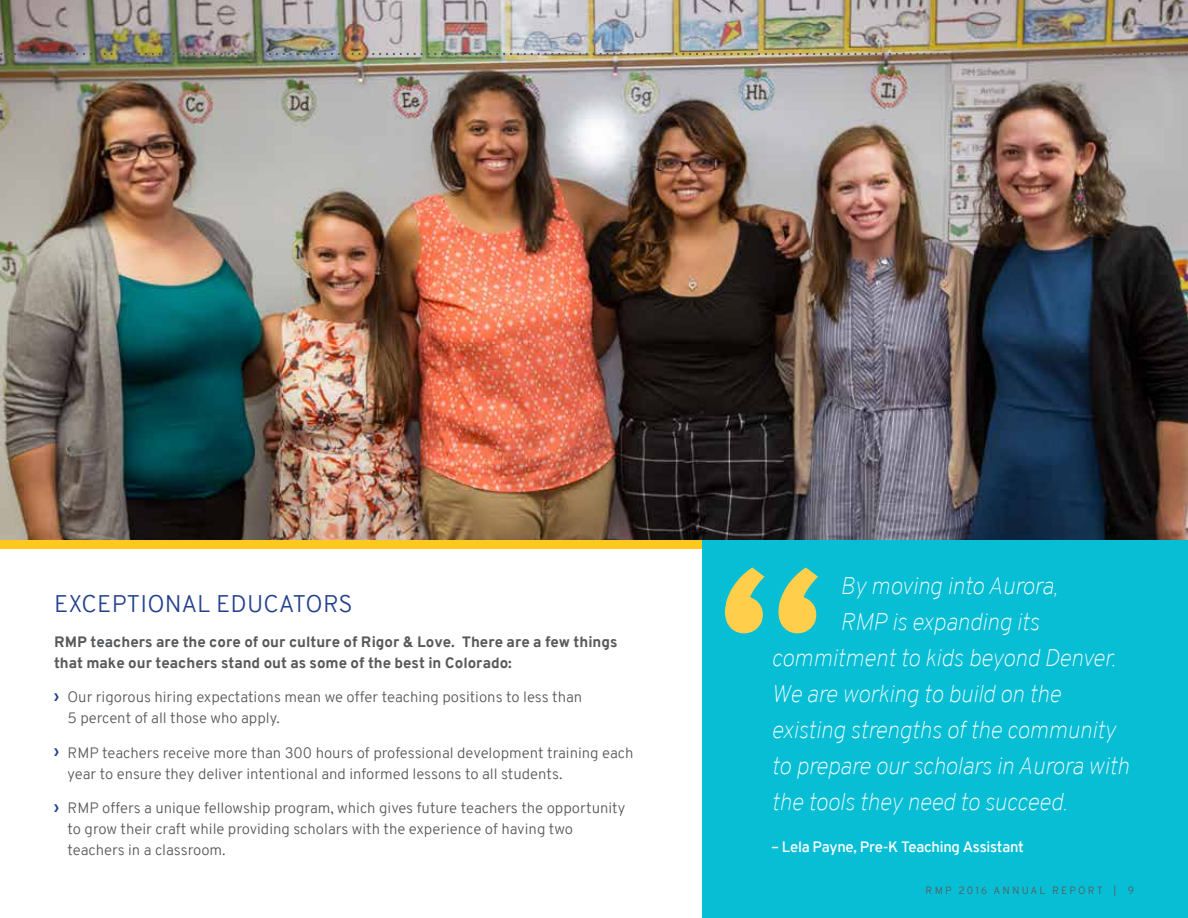
<style>
.page{position:relative;width:1188px;height:918px;background:#fff}
.page>*{position:absolute;margin:0;border:0;box-sizing:border-box;transform-origin:0 0}
.t1{font:700 223.8px "Overpass";color:#ffcf4c}
.t2{font:italic 200 24px "Overpass";letter-spacing:-.02em;color:#fff}
.t3{font:300 24px "Overpass";letter-spacing:.01em;color:#223f8c}
.t4{font:300 15px/21px "Overpass";color:#58595b}
.t5{font:700 15px/21px "Overpass";color:#58595b}
.t6{font:15px "Overpass";letter-spacing:-.02em;color:#fff}
.t7{font:300 10.5px "Overpass";letter-spacing:.2em;color:#58595b}
.s1{font-weight:700;color:#223f8c}
</style>
<div class="page">
<img style="left:0;top:0;width:1188px;height:540px">
<div style="left:0;top:540px;width:1188px;height:9px;background:#ffc81f"></div>
<div style="left:702px;top:540px;width:486px;height:378px;background:#08bed5"></div>
<img style="left:0;top:53px;width:1188px;height:2px">
<h2 class="t3" style="left:54px;top:589px;width:300px">EXCEPTIONAL EDUCATORS</h2>
<p class="t5" style="left:54px;top:631px;width:565px">RMP teachers are the core of our culture of Rigor &amp; Love. There are a few things that make our teachers stand out as some of the best in Colorado:</p>
<p class="t4" style="left:68px;top:686px;width:516px;text-indent:-14px"><span class="s1">›</span> Our rigorous hiring expectations mean we offer teaching positions to less than<br>5 percent of all those who apply.</p>
<p class="t4" style="left:68px;top:742px;width:568px;text-indent:-14px"><span class="s1">›</span> RMP teachers receive more than 300 hours of professional development training each year to ensure they deliver intentional and informed lessons to all students.</p>
<p class="t4" style="left:68px;top:797px;width:559px;text-indent:-14px"><span class="s1">›</span> RMP offers a unique fellowship program, which gives future teachers the opportunity to grow their craft while providing scholars with the experience of having two teachers in a classroom.</p>
<h1 class="t1" style="left:717px;top:509px;width:110px">“</h1>
<h2 class="t2" style="left:841px;top:571px;width:219px">By moving into Aurora,</h2>
<h2 class="t2" style="left:841px;top:607px;width:201px">RMP is expanding its</h2>
<h2 class="t2" style="left:772px;top:643px;width:345px">commitment to kids beyond Denver.</h2>
<h2 class="t2" style="left:772px;top:679px;width:291px">We are working to build on the</h2>
<h2 class="t2" style="left:772px;top:715px;width:346px">existing strengths of the community</h2>
<h2 class="t2" style="left:772px;top:751px;width:360px">to prepare our scholars in Aurora with</h2>
<h2 class="t2" style="left:772px;top:787px;width:297px">the tools they need to succeed.</h2>
<p class="t6" style="left:772px;top:837px;width:254px">– Lela Payne, Pre-K Teaching Assistant</p>
<p class="t7" style="left:926px;top:884px;width:210px">RMP 2016 ANNUAL REPORT | 9</p>
</div>
